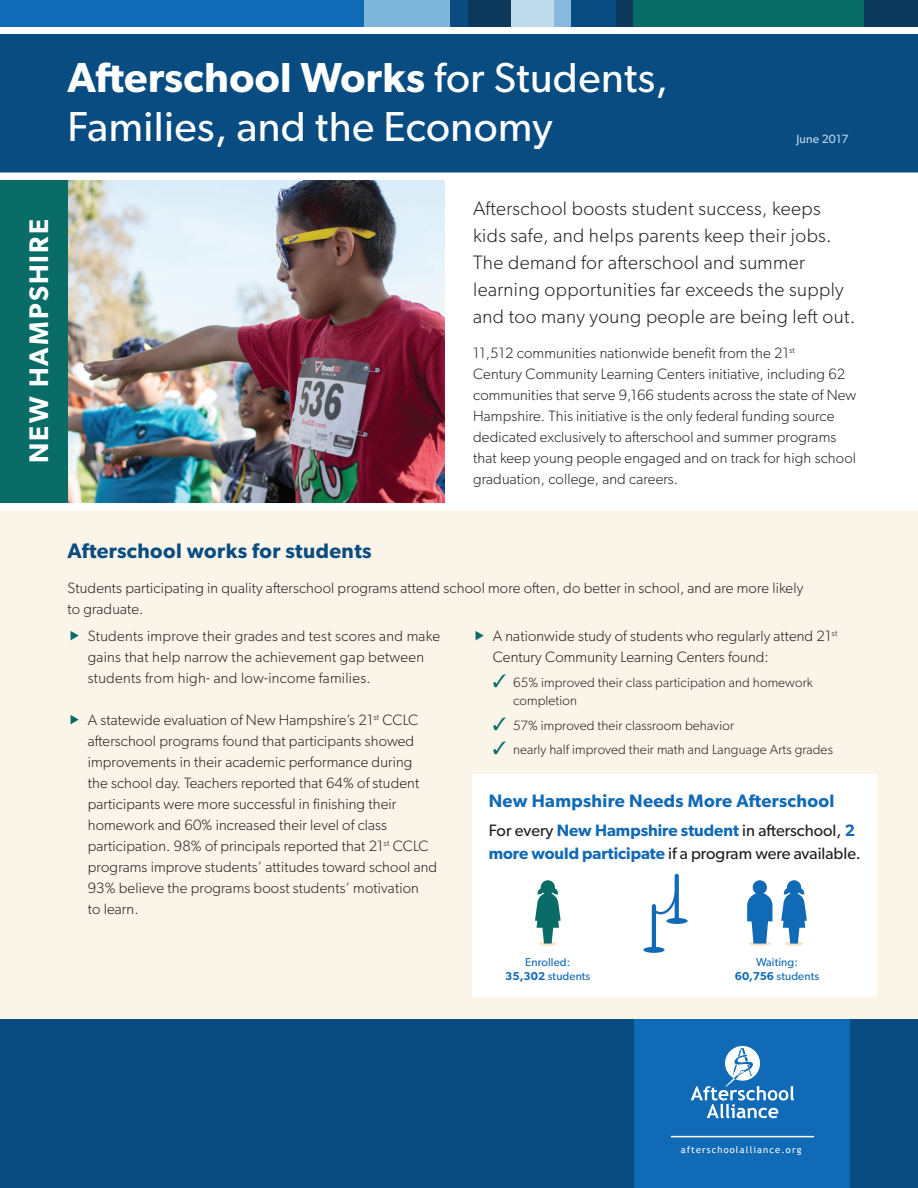
<style>
.page{position:relative;width:918px;height:1188px;background:#fff}
.page>*{position:absolute;margin:0;border:0;box-sizing:border-box;transform-origin:0 0}
.Headline{font:42px/49.5px "Gibson";letter-spacing:.01em;color:#fff}
.t1{font:600 27px "Gibson";letter-spacing:.08em;color:#fff}
.body{font:600 21px "Gibson";letter-spacing:.02em;color:#084c81}
.body-2{font:300 19.5px/27px "Gibson";letter-spacing:.02em;color:#231f20}
.subhead_2{font:600 18px "Gibson";letter-spacing:.02em;color:#116ab5}
.body-3{font:16.5px/22.5px "Gibson";color:#231f20}
.body-4{font:300 15px/21px "Gibson";letter-spacing:.01em;color:#231f20}
.t2{font:300 13.5px/18.8px "Gibson";letter-spacing:.01em;color:#231f20}
.body-5{font:12px "Gibson";letter-spacing:.01em;color:#bfdbee}
.body-6{font:11.4px/14px "Gibson";letter-spacing:.01em;color:#116ab5;text-align:center}
.body-7{font:9.3px "Trebuchet MS";letter-spacing:.12em;color:#fff}
.s1{font-weight:600}
.s2{color:#0a6c66}
.s3{font-weight:600;color:#116ab5}
</style>
<div class="page">
<div style="left:0;top:510px;width:918px;height:678px;background:#fbf5e9"></div>
<div style="left:0;top:35px;width:918px;height:142px;background:#084c81"></div>
<div style="left:0;top:1019px;width:918px;height:169px;background:#084c81"></div>
<div style="left:634px;top:1019px;width:216px;height:169px;background:#116ab5"></div>
<svg style="left:691px;top:1046px;width:103px;height:72px"></svg>
<hr style="left:671px;top:1136px;width:143px;height:1px;background:#fff">
<img style="left:68px;top:180px;width:377px;height:323px">
<div style="left:0;top:177px;width:68px;height:328px;background:#0a6c66"></div>
<div style="left:472px;top:774px;width:405px;height:108px;background:#fff"></div>
<div style="left:0;top:503px;width:918px;height:8px;background:#fff"></div>
<div style="left:0;top:172px;width:918px;height:8px;background:#fff"></div>
<div style="left:0;top:0;width:365px;height:27px;background:#116ab5"></div>
<div style="left:364px;top:0;width:86px;height:27px;background:#7fb6dc"></div>
<div style="left:450px;top:0;width:42px;height:27px;background:#084c81"></div>
<div style="left:468px;top:0;width:61px;height:27px;background:#0c385c"></div>
<div style="left:545px;top:0;width:26px;height:27px;background:#85b9de"></div>
<div style="left:511px;top:0;width:43px;height:27px;background:#bfdbee"></div>
<div style="left:571px;top:0;width:57px;height:27px;background:#084c81"></div>
<div style="left:616px;top:0;width:20px;height:27px;background:#0c385c"></div>
<div style="left:633px;top:0;width:238px;height:27px;background:#0a6c66"></div>
<div style="left:864px;top:0;width:54px;height:27px;background:#0c385c"></div>
<div style="left:472px;top:882px;width:405px;height:115px;background:#fff"></div>
<div style="left:539px;top:941px;width:18px;height:5px;background:#f7e7cb;border-radius:50%"></div>
<svg style="left:535px;top:880px;width:26px;height:64px"></svg>
<svg style="left:675px;top:874px;width:4px;height:48px"></svg>
<svg style="left:656px;top:880px;width:22px;height:34px"></svg>
<hr style="left:652px;top:904px;width:4px;height:48px;background:#116ab5;border-radius:2px">
<div style="left:643px;top:947px;width:22px;height:6px;background:#116ab5;border-radius:50%"></div>
<div style="left:666px;top:918px;width:22px;height:6px;background:#116ab5;border-radius:50%"></div>
<div style="left:749px;top:941px;width:22px;height:5px;background:#f5e2c2;border-radius:50%"></div>
<div style="left:785px;top:941px;width:18px;height:5px;background:#f5e2c2;border-radius:50%"></div>
<svg style="left:781px;top:880px;width:26px;height:64px"></svg>
<svg style="left:747px;top:880px;width:25px;height:64px"></svg>
<p class="Headline" style="left:68px;top:52px;width:602px"><span class="s1">Afterschool Works</span> for Students,<br>Families, and the Economy</p>
<p class="body-5" style="left:796px;top:132px;width:53px">June 2017</p>
<p class="t1" style="left:23px;top:463px;width:245px;rotate:-90deg">NEW HAMPSHIRE</p>
<p class="body-2" style="left:473px;top:195px;width:384px">Afterschool boosts student success, keeps kids safe, and helps parents keep their jobs.<br>The demand for afterschool and summer learning opportunities far exceeds the supply and too many young people are being left out.</p>
<p class="body-4" style="left:473px;top:342px;width:385px">11,512 communities nationwide benefit from the 21<sup>st<br></sup>Century Community Learning Centers initiative, including 62 communities that serve 9,166 students across the state of New Hampshire. This initiative is the only federal funding source dedicated exclusively to afterschool and summer programs that keep young people engaged and on track for high school graduation, college, and careers.</p>
<p class="body" style="left:68px;top:538px;width:306px">Afterschool works for students</p>
<p class="body-4" style="left:68px;top:577px;width:737px">Students participating in quality afterschool programs attend school more often, do better in school, and are more likely to graduate.</p>
<p class="body-4" style="left:88px;top:626px;width:354px">Students improve their grades and test scores and make gains that help narrow the achievement gap between students from high- and low-income families.</p>
<p class="body-4" style="left:88px;top:709px;width:351px">A statewide evaluation of New Hampshire’s 21<sup>st</sup> CCLC afterschool programs found that participants showed improvements in their academic performance during<br>the school day. Teachers reported that 64% of student participants were more successful in finishing their homework and 60% increased their level of class participation. 98% of principals reported that 21<sup>st</sup> CCLC programs improve students’ attitudes toward school and 93% believe the programs boost students’ motivation<br>to learn.</p>
<p class="body-4" style="left:493px;top:626px;width:346px">A nationwide study of students who regularly attend 21<sup>st<br></sup>Century Community Learning Centers found:</p>
<p class="t2" style="left:513px;top:672px;width:301px;text-indent:-20px"><span class="s2">✓</span> 65% improved their class participation and homework completion</p>
<p class="t2" style="left:493px;top:715px;width:243px"><span class="s2">✓</span> 57% improved their classroom behavior</p>
<p class="t2" style="left:493px;top:740px;width:342px"><span class="s2">✓</span> nearly half improved their math and Language Arts grades</p>
<p class="subhead_2" style="left:489px;top:790px;width:347px">New Hampshire Needs More Afterschool</p>
<p class="body-3" style="left:489px;top:819px;width:374px">For every <span class="s3">New Hampshire student</span> in afterschool, <span class="s3">2 more would participate</span> if a program were available.</p>
<p class="body-6" style="left:505px;top:955px;width:87px">Enrolled:<br><span class="s1">35,302</span> students</p>
<p class="body-6" style="left:735px;top:955px;width:86px">Waiting:<br><span class="s1">60,756</span> students</p>
<p class="body-7" style="left:681px;top:1144px;width:122px">afterschoolalliance.org</p>
</div>
